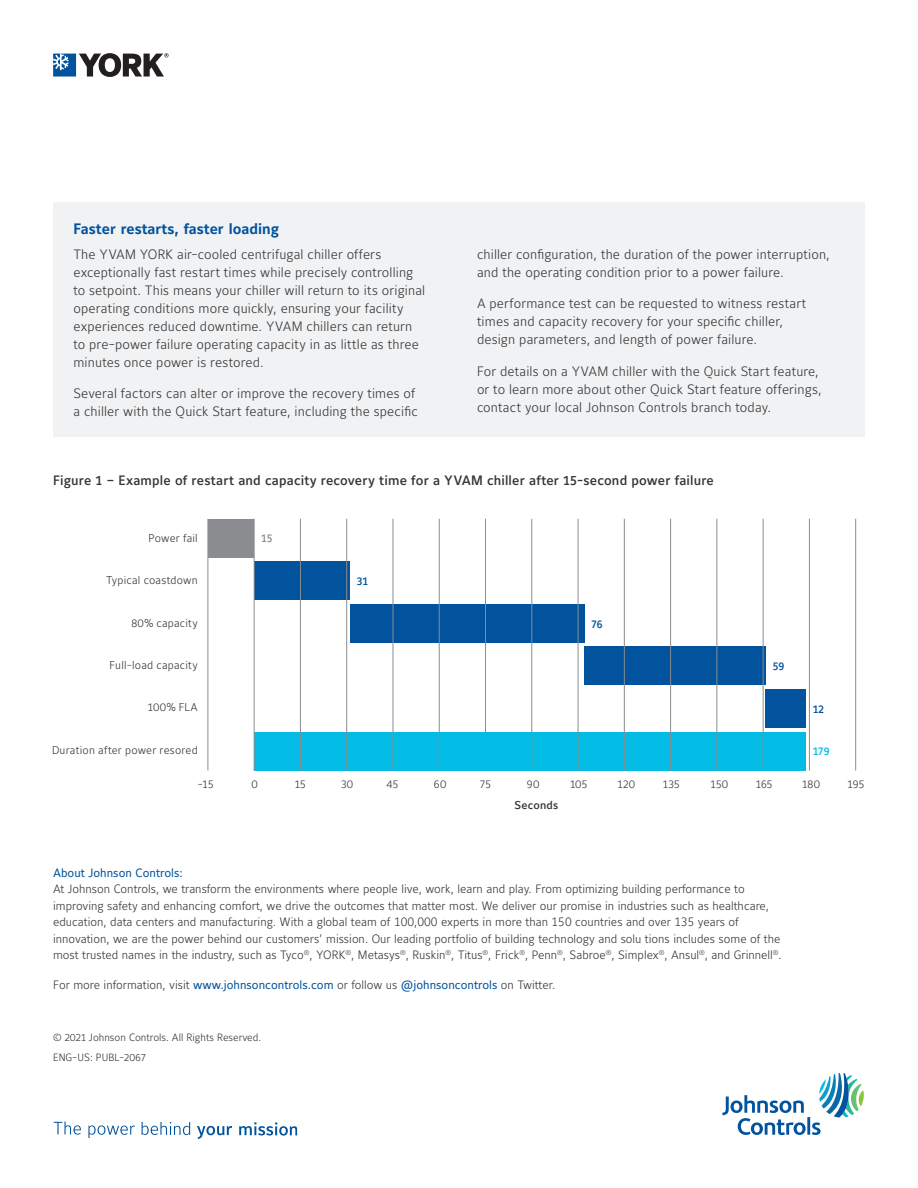
<style>
.page{position:relative;width:918px;height:1188px;background:#fff}
.page>*{position:absolute;margin:0;border:0;box-sizing:border-box;transform-origin:0 0}
.Topic_Body{font:700 15px "Maurea Jci Lf ML";color:#01539e}
.body_copy{font:300 13.5px/18px "Maurea Jci Lf ML";letter-spacing:.01em;color:#363536}
.body_copy-2{font:500 13.5px "Maurea Jci Lf ML";letter-spacing:.015em;color:#363536}
.t1{font:300 12px/16.5px "Maurea Jci Tf ML";color:#363536}
.t2{font:12px "Maurea Jci Tf ML";color:#01539e}
.body_copy-3{font:300 11.25px "Maurea Jci Lf ML";letter-spacing:.02em;color:#363536}
.body_copy-4{font:500 11.25px "Maurea Jci Lf ML";letter-spacing:.015em;color:#01539e}
.body_copy-5{font:500 11.25px "Maurea Jci Lf ML";letter-spacing:.02em;color:#363536}
.body_copy-6{font:500 11.25px "Maurea Jci Lf ML";color:#02bce5}
.body_copy-7{font:500 11.25px "Maurea Jci Lf ML";color:#8a8c8f}
.t3{font:300 10.5px "Maurea Jci Lf ML";color:#363536}
.s1{font-weight:400;color:#01539e}
</style>
<div class="page">
<svg style="left:722px;top:1073px;width:142px;height:62px"></svg>
<svg style="left:54px;top:1122px;width:27px;height:13px"></svg>
<svg style="left:88px;top:1125px;width:47px;height:13px"></svg>
<svg style="left:142px;top:1122px;width:48px;height:13px"></svg>
<svg style="left:197px;top:1126px;width:35px;height:13px"></svg>
<svg style="left:239px;top:1122px;width:58px;height:14px"></svg>
<svg style="left:53px;top:53px;width:116px;height:24px"></svg>
<div style="left:53px;top:202px;width:812px;height:235px;background:#f1f2f3"></div>
<div style="left:208px;top:519px;width:46px;height:38px;background:#8a8c8f"></div>
<div style="left:254px;top:561px;width:96px;height:39px;background:#01539e"></div>
<div style="left:350px;top:604px;width:234px;height:39px;background:#01539e"></div>
<div style="left:584px;top:647px;width:182px;height:38px;background:#01539e"></div>
<div style="left:766px;top:689px;width:40px;height:39px;background:#01539e"></div>
<div style="left:254px;top:732px;width:552px;height:39px;background:#02bce5"></div>
<hr style="left:208px;top:519px;width:1px;height:252px;background:#8a8c8f">
<hr style="left:300px;top:519px;width:1px;height:252px;background:#8a8c8f">
<hr style="left:346px;top:519px;width:1px;height:252px;background:#8a8c8f">
<hr style="left:393px;top:519px;width:1px;height:252px;background:#8a8c8f">
<hr style="left:439px;top:519px;width:1px;height:252px;background:#8a8c8f">
<hr style="left:485px;top:519px;width:1px;height:252px;background:#8a8c8f">
<hr style="left:532px;top:519px;width:1px;height:252px;background:#8a8c8f">
<hr style="left:578px;top:519px;width:1px;height:252px;background:#8a8c8f">
<hr style="left:624px;top:519px;width:1px;height:252px;background:#8a8c8f">
<hr style="left:670px;top:519px;width:1px;height:252px;background:#8a8c8f">
<hr style="left:717px;top:519px;width:1px;height:252px;background:#8a8c8f">
<hr style="left:763px;top:519px;width:1px;height:252px;background:#8a8c8f">
<hr style="left:809px;top:519px;width:1px;height:252px;background:#8a8c8f">
<hr style="left:855px;top:519px;width:1px;height:252px;background:#8a8c8f">
<hr style="left:254px;top:519px;width:1px;height:252px;background:#8a8c8f">
<p class="Topic_Body" style="left:73px;top:220px;width:207px">Faster restarts, faster loading</p>
<p class="body_copy" style="left:73px;top:245px;width:353px">The YVAM YORK air-cooled centrifugal chiller offers exceptionally fast restart times while precisely controlling to setpoint. This means your chiller will return to its original operating conditions more quickly, ensuring your facility experiences reduced downtime. YVAM chillers can return to pre-power failure operating capacity in as little as three minutes once power is restored.</p>
<p class="body_copy" style="left:73px;top:384px;width:346px">Several factors can alter or improve the recovery times of a chiller with the Quick Start feature, including the specific</p>
<p class="body_copy" style="left:477px;top:245px;width:354px">chiller configuration, the duration of the power interruption, and the operating condition prior to a power failure.</p>
<p class="body_copy" style="left:477px;top:294px;width:331px">A performance test can be requested to witness restart times and capacity recovery for your specific chiller, design parameters, and length of power failure.</p>
<p class="body_copy" style="left:477px;top:362px;width:346px">For details on a YVAM chiller with the Quick Start feature, or to learn more about other Quick Start feature offerings, contact your local Johnson Controls branch today.</p>
<p class="body_copy-2" style="left:53px;top:472px;width:662px">Figure 1 – Example of restart and capacity recovery time for a YVAM chiller after 15-second power failure</p>
<p class="body_copy-3" style="left:149px;top:531px;width:51px">Power fail</p>
<p class="body_copy-3" style="left:106px;top:574px;width:93px">Typical coastdown</p>
<p class="body_copy-3" style="left:131px;top:616px;width:68px">80% capacity</p>
<p class="body_copy-3" style="left:110px;top:658px;width:90px">Full-load capacity</p>
<p class="body_copy-3" style="left:148px;top:700px;width:51px">100% FLA</p>
<p class="body_copy-3" style="left:52px;top:743px;width:147px">Duration after power resored</p>
<p class="body_copy-7" style="left:261px;top:532px;width:13px">15</p>
<p class="body_copy-4" style="left:357px;top:574px;width:13px">31</p>
<p class="body_copy-4" style="left:591px;top:617px;width:13px">76</p>
<p class="body_copy-4" style="left:773px;top:659px;width:13px">59</p>
<p class="body_copy-4" style="left:813px;top:702px;width:13px">12</p>
<p class="body_copy-6" style="left:813px;top:745px;width:18px">179</p>
<p class="body_copy-3" style="left:197px;top:777px;width:17px">-15</p>
<p class="body_copy-3" style="left:251px;top:777px;width:8px">0</p>
<p class="body_copy-3" style="left:295px;top:777px;width:12px">15</p>
<p class="body_copy-3" style="left:341px;top:777px;width:14px">30</p>
<p class="body_copy-3" style="left:386px;top:777px;width:13px">45</p>
<p class="body_copy-3" style="left:434px;top:777px;width:14px">60</p>
<p class="body_copy-3" style="left:480px;top:777px;width:13px">75</p>
<p class="body_copy-3" style="left:527px;top:777px;width:14px">90</p>
<p class="body_copy-3" style="left:570px;top:777px;width:19px">105</p>
<p class="body_copy-3" style="left:618px;top:777px;width:19px">120</p>
<p class="body_copy-3" style="left:663px;top:777px;width:18px">135</p>
<p class="body_copy-3" style="left:710px;top:777px;width:19px">150</p>
<p class="body_copy-3" style="left:756px;top:777px;width:18px">165</p>
<p class="body_copy-3" style="left:802px;top:777px;width:20px">180</p>
<p class="body_copy-3" style="left:848px;top:777px;width:18px">195</p>
<p class="body_copy-5" style="left:515px;top:798px;width:45px">Seconds</p>
<p class="t2" style="left:53px;top:865px;width:131px">About Johnson Controls:</p>
<p class="t1" style="left:53px;top:880px;width:730px">At Johnson Controls, we transform the environments where people live, work, learn and play. From optimizing building performance to improving safety and enhancing comfort, we drive the outcomes that matter most. We deliver our promise in industries such as healthcare, education, data centers and manufacturing. With a global team of 100,000 experts in more than 150 countries and over 135 years of innovation, we are the power behind our customers’ mission. Our leading portfolio of building technology and solu tions includes some of the most trusted names in the industry, such as Tyco<sup>®</sup>, YORK<sup>®</sup>, Metasys<sup>®</sup>, Ruskin<sup>®</sup>, Titus<sup>®</sup>, Frick<sup>®</sup>, Penn<sup>®</sup>, Sabroe<sup>®</sup>, Simplex<sup>®</sup>, Ansul<sup>®</sup>, and Grinnell<sup>®</sup>.</p>
<p class="t1" style="left:53px;top:976px;width:504px">For more information, visit <span class="s1">www.johnsoncontrols.com</span> or follow us <span class="s1">@johnsoncontrols</span> on Twitter.</p>
<p class="t3" style="left:53px;top:1031px;width:210px">© 2021 Johnson Controls. All Rights Reserved.</p>
<p class="t3" style="left:53px;top:1051px;width:94px">ENG-US: PUBL-2067</p>
</div>
